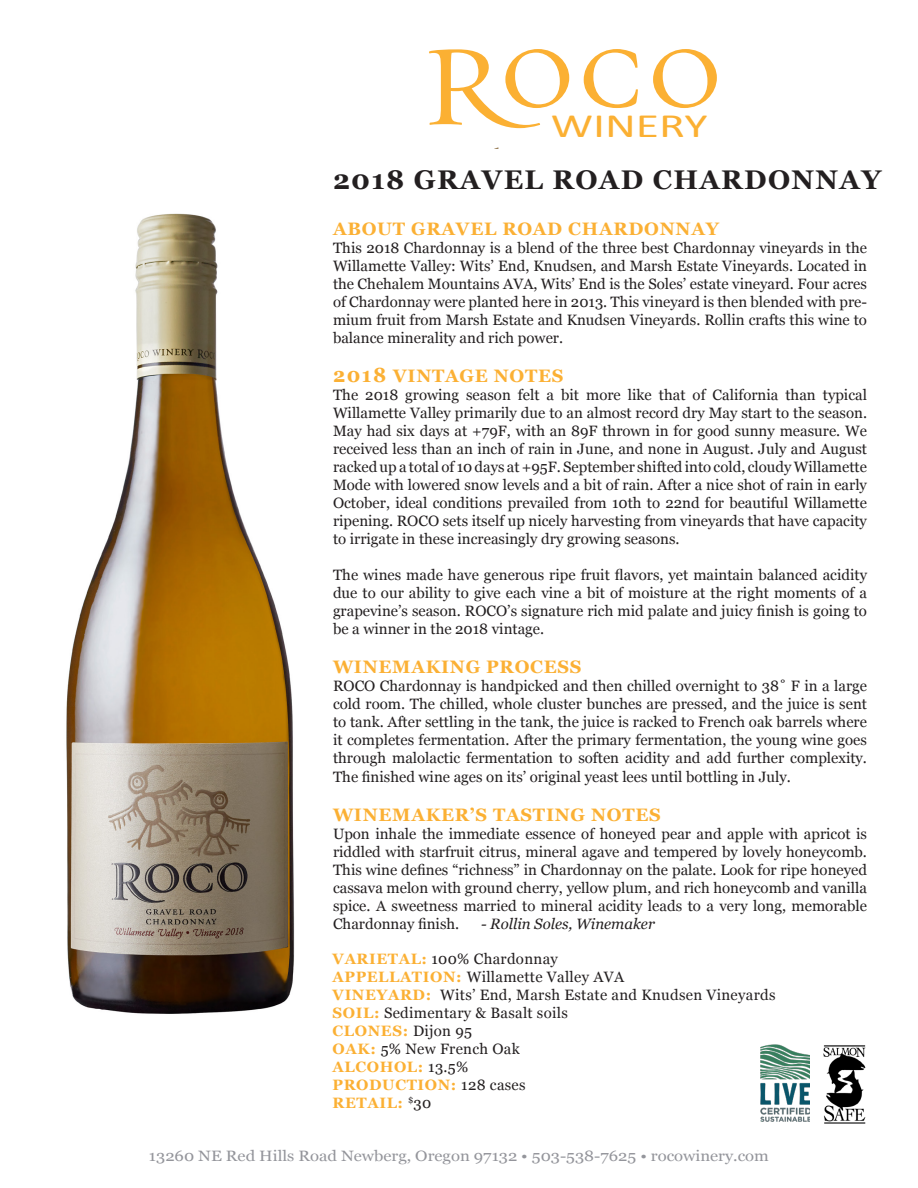
<style>
.page{position:relative;width:918px;height:1188px;background:#fff}
.page>*{position:absolute;margin:0;border:0;box-sizing:border-box;transform-origin:0 0}
.t1{font:34.2px "Calibri";color:#fbb033;scale:1.39 1}
.t2{font:700 27px "Georgia";letter-spacing:.05em;color:#231f20}
.t3{font:700 18px "Georgia";letter-spacing:.04em;color:#fbb034}
.t4{font:15px/18px "Georgia";color:#231f20;text-align:justify}
.t5{font:15px "Georgia";letter-spacing:.02em;color:#231f20}
.t6{font:15px "Georgia";color:#94959b;scale:1.11 1}
.t7{font:700 15px "Georgia";letter-spacing:.04em;color:#fbb034}
.t8{font:italic 15px "Georgia";color:#231f20}
.s1{font-size:20.4px}
.s2{font-weight:700;color:#fbb034}
.s3{font-weight:400;color:#231f20}
</style>
<div class="page">
<img style="left:823px;top:1045px;width:43px;height:79px">
<img style="left:760px;top:1044px;width:49px;height:78px">
<svg style="left:429px;top:49px;width:140px;height:79px"></svg>
<svg style="left:584px;top:49px;width:54px;height:59px"></svg>
<svg style="left:653px;top:49px;width:64px;height:59px"></svg>
<img style="left:66px;top:213px;width:229px;height:801px">
<p class="t1" style="left:551px;top:104px;width:114px">WINERY</p>
<p class="t2" style="left:333px;top:159px;width:550px">2018 GRAVEL ROAD CHARDONNAY</p>
<p class="t3" style="left:333px;top:215px;width:387px">ABOUT GRAVEL ROAD CHARDONNAY</p>
<p class="t4" style="left:333px;top:238px;width:536px">This 2018 Chardonnay is a blend of the three best Chardonnay vineyards in the Willamette Valley: Wits’ End, Knudsen, and Marsh Estate Vineyards. Located in the Chehalem Mountains AVA, Wits’ End is the Soles’ estate vineyard. Four acres of Chardonnay were planted here in 2013. This vineyard is then blended with pre&shy;mium fruit from Marsh Estate and Knudsen Vineyards. Rollin crafts this wine to balance minerality and rich power.</p>
<p class="t3" style="left:333px;top:362px;width:232px"><span class="s1">2018</span> VINTAGE NOTES</p>
<p class="t4" style="left:333px;top:385px;width:536px">The 2018 growing season felt a bit more like that of California than typical Willamette Valley primarily due to an almost record dry May start to the season.<br>May had six days at +79F, with an 89F thrown in for good sunny measure. We received less than an inch of rain in June, and none in August. July and August racked up a total of 10 days at +95F. September shifted into cold, cloudy Willamette Mode with lowered snow levels and a bit of rain. After a nice shot of rain in early October, ideal conditions prevailed from 10th to 22nd for beautiful Willamette ripening. ROCO sets itself up nicely harvesting from vineyards that have capacity to irrigate in these increasingly dry growing seasons.</p>
<p class="t4" style="left:333px;top:565px;width:536px">The wines made have generous ripe fruit flavors, yet maintain balanced acidity due to our ability to give each vine a bit of moisture at the right moments of a grapevine’s season. ROCO’s signature rich mid palate and juicy finish is going to be a winner in the 2018 vintage.</p>
<p class="t3" style="left:333px;top:653px;width:250px">WINEMAKING PROCESS</p>
<p class="t4" style="left:333px;top:676px;width:536px">ROCO Chardonnay is handpicked and then chilled overnight to 38˚ F in a large cold room. The chilled, whole cluster bunches are pressed, and the juice is sent to tank. After settling in the tank, the juice is racked to French oak barrels where it completes fermentation. After the primary fermentation, the young wine goes through malolactic fermentation to soften acidity and add further complexity.</p>
<p class="t4" style="left:333px;top:768px;width:459px">The finished wine ages on its’ original yeast lees until bottling in July.</p>
<p class="t3" style="left:333px;top:802px;width:329px">WINEMAKER’S TASTING NOTES</p>
<p class="t4" style="left:333px;top:825px;width:536px">Upon inhale the immediate essence of honeyed pear and apple with apricot is riddled with starfruit citrus, mineral agave and tempered by lovely honeycomb.<br>This wine defines “richness” in Chardonnay on the palate. Look for ripe honeyed cassava melon with ground cherry, yellow plum, and rich honeycomb and vanilla spice. A sweetness married to mineral acidity leads to a very long, memorable Chardonnay finish.</p>
<p class="t8" style="left:481px;top:913px;width:175px">- Rollin Soles, Winemaker</p>
<p class="t5" style="left:333px;top:948px;width:227px"><span class="s2">VARIETAL:</span> 100% Chardonnay</p>
<p class="t5" style="left:333px;top:966px;width:293px"><span class="s2">APPELLATION:</span> Willamette Valley AVA</p>
<p class="t5" style="left:333px;top:984px;width:444px"><span class="s2">VINEYARD:</span> Wits’ End, Marsh Estate and Knudsen Vineyards</p>
<p class="t5" style="left:333px;top:1002px;width:237px"><span class="s2">SOIL:</span> Sedimentary &amp; Basalt soils</p>
<p class="t7" style="left:333px;top:1019px;width:141px">CLONES: <span class="s3">Dijon 95</span></p>
<p class="t5" style="left:333px;top:1038px;width:189px"><span class="s2">OAK:</span> 5% New French Oak</p>
<p class="t7" style="left:333px;top:1055px;width:137px">ALCOHOL: <span class="s3">13.5%</span></p>
<p class="t7" style="left:333px;top:1073px;width:195px">PRODUCTION: <span class="s3">128 cases</span></p>
<p class="t7" style="left:333px;top:1091px;width:100px">RETAIL: <sup>$</sup><span class="s3">30</span></p>
<p class="t6" style="left:149px;top:1145px;width:560px">13260 NE Red Hills Road Newberg, Oregon 97132 • 503-538-7625 • rocowinery.com</p>
</div>
